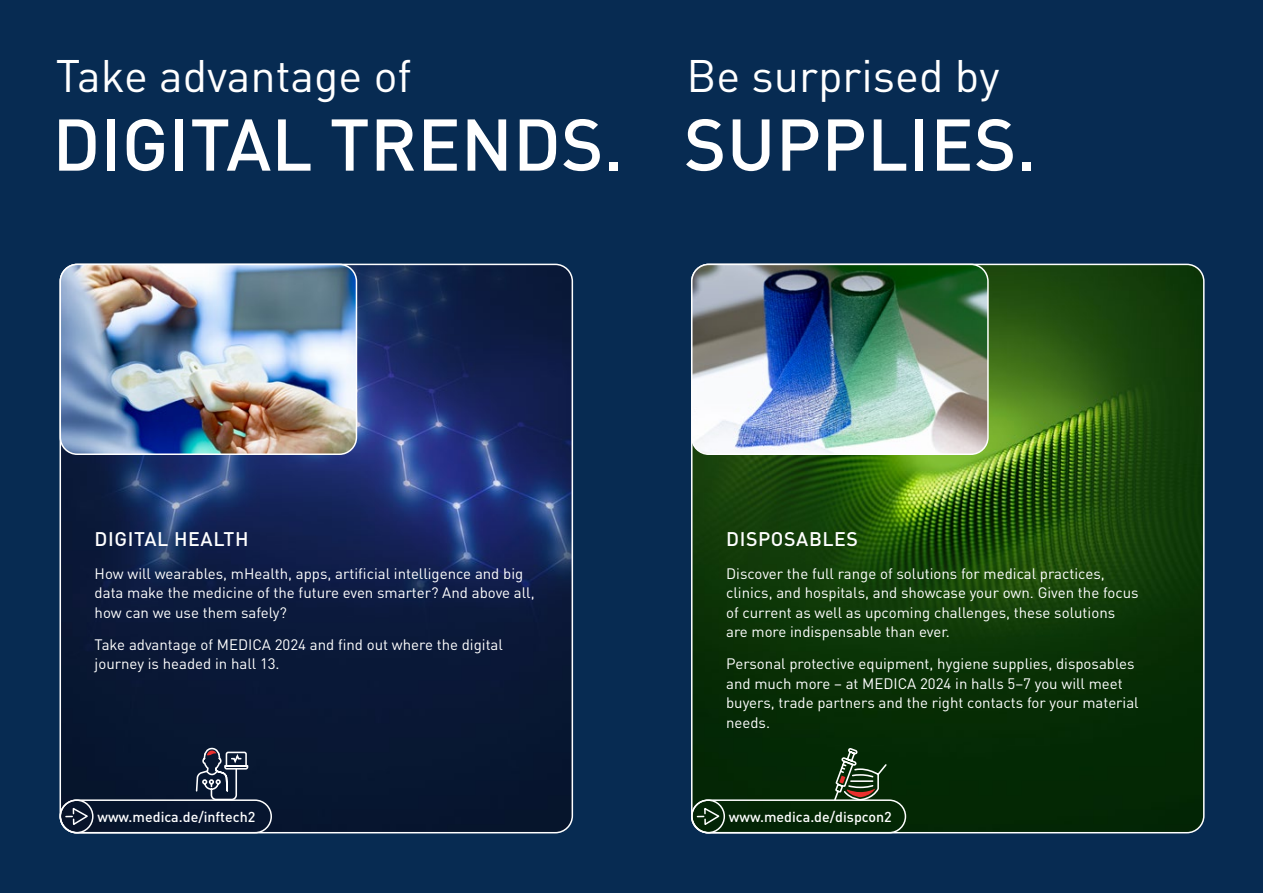
<style>
.page{position:relative;width:1263px;height:893px;background:#072b52}
.page>*{position:absolute;margin:0;border:0;box-sizing:border-box;transform-origin:0 0}
.t1{font:500 72px "DIN Pro";color:#fff}
.t2{font:45px "DIN Pro";color:#fff}
.t3{font:500 19.5px "DIN Pro";letter-spacing:.03em;color:#fff}
.t4{font:15px/19.5px "DIN Pro";color:#fff}
.t5{font:500 14.25px "DIN Pro";color:#fff}
</style>
<div class="page">
<img style="left:60px;top:264px;width:512px;height:569px">
<img style="left:60px;top:264px;width:296px;height:190px">
<div style="left:60px;top:264px;width:297px;height:191px;border:2px solid #fff;border-radius:17px"></div>
<div style="left:60px;top:799px;width:34px;height:34px;border:2px solid #fff;border-radius:50%"></div>
<svg style="left:64px;top:806px;width:26px;height:21px"></svg>
<div style="left:60px;top:799px;width:212px;height:34px;border:2px solid #fff;border-radius:16px"></div>
<svg style="left:195px;top:747px;width:54px;height:54px;background:#3f495d"></svg>
<img style="left:692px;top:264px;width:512px;height:569px">
<img style="left:692px;top:264px;width:296px;height:190px">
<div style="left:691px;top:264px;width:298px;height:191px;border:2px solid #fff;border-radius:17px"></div>
<div style="left:691px;top:799px;width:34px;height:34px;border:2px solid #fff;border-radius:50%"></div>
<svg style="left:696px;top:806px;width:26px;height:21px"></svg>
<div style="left:691px;top:799px;width:215px;height:34px;border:2px solid #fff;border-radius:16px"></div>
<svg style="left:833px;top:749px;width:55px;height:53px;background:#3e5236"></svg>
<h2 class="t2" style="left:56px;top:45px;width:357px">Take advantage of</h2>
<h1 class="t1" style="left:52px;top:96px;width:572px">DIGITAL TRENDS.</h1>
<h2 class="t2" style="left:686px;top:45px;width:315px">Be surprised by</h2>
<h1 class="t1" style="left:684px;top:96px;width:354px">SUPPLIES.</h1>
<h3 class="t3" style="left:95px;top:526px;width:155px">DIGITAL HEALTH</h3>
<p class="t4" style="left:95px;top:563px;width:442px">How will wearables, mHealth, apps, artificial intelligence and big data make the medicine of the future even smarter? And above all, how can we use them safely?</p>
<p class="t4" style="left:95px;top:634px;width:410px">Take advantage of MEDICA 2024 and find out where the digital journey is headed in hall 13.</p>
<p class="t5" style="left:97px;top:807px;width:159px">www.medica.de/inftech2</p>
<h3 class="t3" style="left:726px;top:526px;width:134px">DISPOSABLES</h3>
<p class="t4" style="left:726px;top:563px;width:414px">Discover the full range of solutions for medical practices, clinics, and hospitals, and showcase your own. Given the focus of current as well as upcoming challenges, these solutions are more indispensable than ever.</p>
<p class="t4" style="left:726px;top:654px;width:414px">Personal protective equipment, hygiene supplies, disposables and much more – at MEDICA 2024 in halls 5–7 you will meet buyers, trade partners and the right contacts for your material needs.</p>
<p class="t5" style="left:729px;top:807px;width:164px">www.medica.de/dispcon2</p>
</div>
